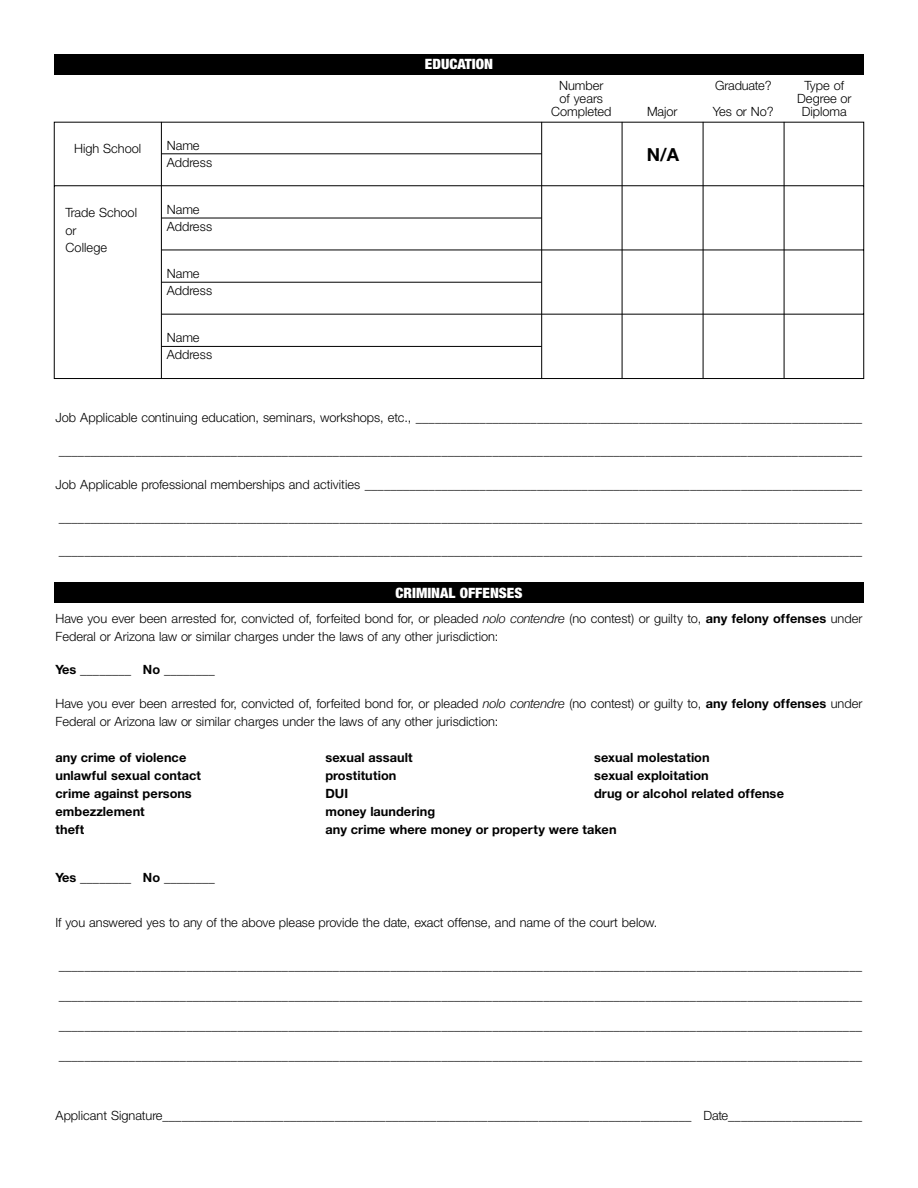
<style>
.page{position:relative;width:918px;height:1188px;background:#fff}
.page>*{position:absolute;margin:0;border:0;box-sizing:border-box;transform-origin:0 0}
.t1{font:700 18px "Helvetica Neue";color:#000}
.t2{font:900 condensed 14.25px "Helvetica Neue";color:#fff;scale:1.05 1}
.t3{font:300 12.75px/17.2px "Helvetica Neue";color:#000}
.t4{font:700 12.75px "Helvetica Neue";color:#000}
.s1{font-style:italic}
.s2{font-weight:700}
</style>
<div class="page">
<div style="left:54px;top:54px;width:810px;height:20px;background:#000"></div>
<div style="left:54px;top:583px;width:810px;height:20px;background:#000"></div>
<svg style="left:53px;top:122px;width:812px;height:257px"></svg>
<hr style="left:161px;top:122px;width:1px;height:256px;background:#000">
<hr style="left:541px;top:122px;width:1px;height:256px;background:#000">
<hr style="left:622px;top:122px;width:1px;height:256px;background:#000">
<hr style="left:703px;top:122px;width:1px;height:256px;background:#000">
<hr style="left:784px;top:122px;width:1px;height:256px;background:#000">
<p class="t3" style="left:74px;top:141px;width:69px">High School</p>
<p class="t3" style="left:66px;top:205px;width:73px">Trade School or<br>College</p>
<p class="t3" style="left:167px;top:138px;width:47px">Name<br>Address</p>
<p class="t3" style="left:167px;top:202px;width:47px">Name<br>Address</p>
<p class="t3" style="left:167px;top:266px;width:47px">Name<br>Address</p>
<p class="t3" style="left:167px;top:330px;width:47px">Name<br>Address</p>
<p class="t2" style="left:425px;top:59px;width:66px">EDUCATION</p>
<p class="t3" style="left:551px;top:80px;width:62px;line-height:13px;text-align:center">Number<br>of years<br>Completed</p>
<p class="t3" style="left:647px;top:104px;width:32px">Major</p>
<h1 class="t1" style="left:647px;top:148px;width:34px">N/A</h1>
<p class="t3" style="left:713px;top:74px;width:62px;line-height:26.1px">Graduate?<br>Yes or No?</p>
<p class="t3" style="left:797px;top:80px;width:56px;line-height:13px;text-align:center">Type of<br>Degree or<br>Diploma</p>
<p class="t3" style="left:56px;top:410px;width:808px">Job Applicable continuing education, seminars, workshops, etc., ______________________________________________________________________</p>
<p class="t3" style="left:59px;top:443px;width:805px">______________________________________________________________________________________________________________________________</p>
<p class="t3" style="left:56px;top:477px;width:808px">Job Applicable professional memberships and activities ______________________________________________________________________________</p>
<p class="t3" style="left:59px;top:510px;width:805px">______________________________________________________________________________________________________________________________</p>
<p class="t3" style="left:59px;top:543px;width:805px">______________________________________________________________________________________________________________________________</p>
<p class="t2" style="left:395px;top:588px;width:122px">CRIMINAL OFFENSES</p>
<p class="t3" style="left:55px;top:611px;width:808px;line-height:18px">Have you ever been arrested for, convicted of, forfeited bond for, or pleaded <span class="s1">nolo contendre</span> (no contest) or guilty to, <span class="s2">any felony offenses</span> under<br>Federal or Arizona law or similar charges under the laws of any other jurisdiction:</p>
<p class="t4" style="left:55px;top:665px;width:161px">Yes ________ No ________</p>
<p class="t3" style="left:55px;top:695px;width:808px;line-height:18px">Have you ever been arrested for, convicted of, forfeited bond for, or pleaded <span class="s1">nolo contendre</span> (no contest) or guilty to, <span class="s2">any felony offenses</span> under<br>Federal or Arizona law or similar charges under the laws of any other jurisdiction:</p>
<p class="t4" style="left:55px;top:753px;width:132px">any crime of violence</p>
<p class="t4" style="left:325px;top:753px;width:89px">sexual assault</p>
<p class="t4" style="left:594px;top:753px;width:117px">sexual molestation</p>
<p class="t4" style="left:55px;top:771px;width:147px">unlawful sexual contact</p>
<p class="t4" style="left:326px;top:771px;width:72px">prostitution</p>
<p class="t4" style="left:594px;top:771px;width:116px">sexual exploitation</p>
<p class="t4" style="left:55px;top:789px;width:138px">crime against persons</p>
<p class="t4" style="left:325px;top:789px;width:24px">DUI</p>
<p class="t4" style="left:594px;top:789px;width:191px">drug or alcohol related offense</p>
<p class="t4" style="left:55px;top:807px;width:91px">embezzlement</p>
<p class="t4" style="left:325px;top:807px;width:111px">money laundering</p>
<p class="t4" style="left:55px;top:825px;width:30px">theft</p>
<p class="t4" style="left:325px;top:825px;width:293px">any crime where money or property were taken</p>
<p class="t4" style="left:55px;top:873px;width:161px">Yes ________ No ________</p>
<p class="t3" style="left:55px;top:915px;width:603px">If you answered yes to any of the above please provide the date, exact offense, and name of the court below.</p>
<p class="t3" style="left:59px;top:958px;width:805px">______________________________________________________________________________________________________________________________</p>
<p class="t3" style="left:59px;top:988px;width:805px">______________________________________________________________________________________________________________________________</p>
<p class="t3" style="left:59px;top:1018px;width:805px">______________________________________________________________________________________________________________________________</p>
<p class="t3" style="left:59px;top:1048px;width:805px">______________________________________________________________________________________________________________________________</p>
<p class="t3" style="left:55px;top:1108px;width:808px">Applicant Signature___________________________________________________________________________________ Date_____________________</p>
</div>
